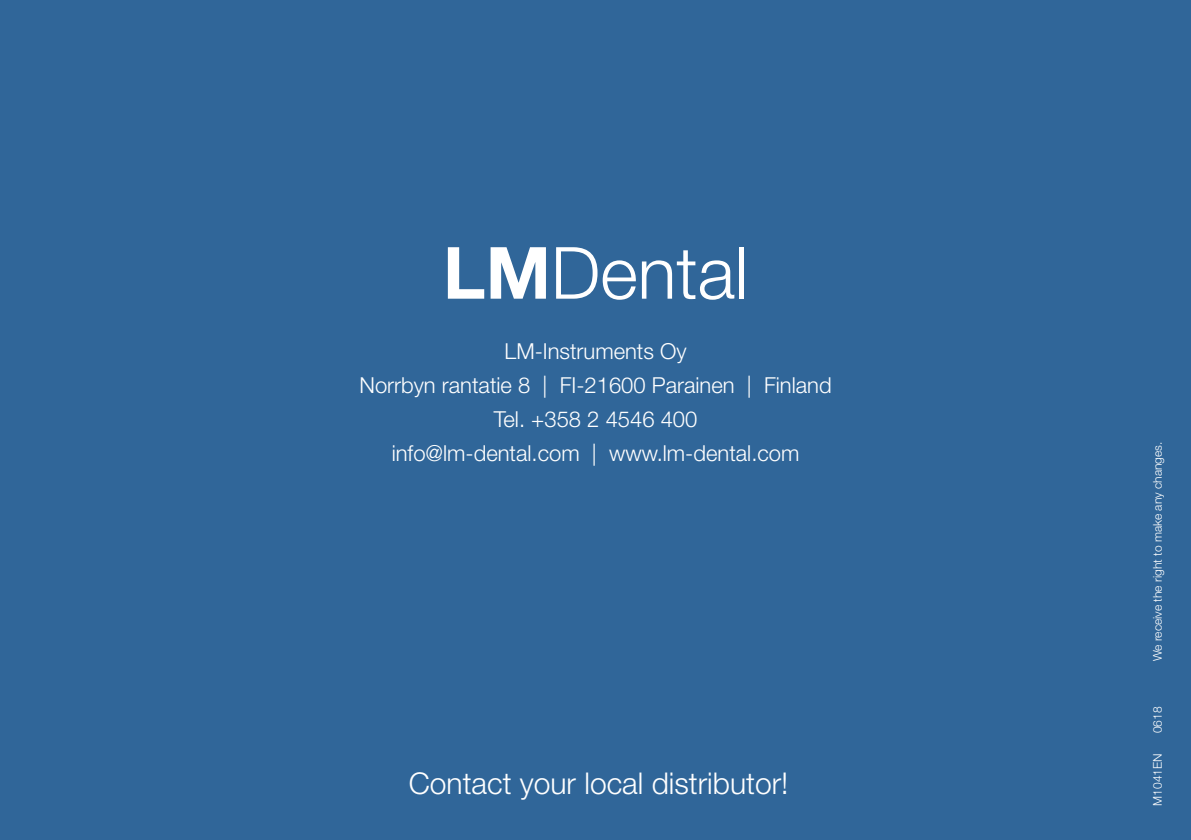
<style>
.page{position:relative;width:1191px;height:840px;background:#fff}
.page>*{position:absolute;margin:0;border:0;box-sizing:border-box;transform-origin:0 0}
.t1{font:300 72px "Helvetica Neue LT Pro";color:#fff}
.t2{font:300 30px "Helvetica Neue LT Pro";color:#fff}
.t3{font:300 22px/34px "Helvetica Neue LT Pro";color:#fff;text-align:center}
.t4{font:300 12px "Helvetica Neue LT Pro";color:#fff}
.s1{font-weight:700}
</style>
<div class="page">
<div style="left:0;top:0;width:1190px;height:839px;background:#306699"></div>
<hr style="left:1190px;top:0;width:1px;height:839px;background:#306699">
<h1 class="t1" style="left:443px;top:229px;width:307px"><span class="s1">LM</span>Dental</h1>
<p class="t3" style="left:359px;top:334px;width:473px">LM-Instruments Oy<br>Norrbyn rantatie 8 | FI-21600 Parainen | Finland<br>Tel. +358 2 4546 400<br>info@lm-dental.com | www.lm-dental.com</p>
<h2 class="t2" style="left:409px;top:764px;width:381px">Contact your local distributor!</h2>
<p class="t4" style="left:1150px;top:661px;width:221px;rotate:-90deg">We receive the right to make any changes.</p>
<p class="t4" style="left:1150px;top:733px;width:28px;rotate:-90deg">0618</p>
<p class="t4" style="left:1150px;top:805px;width:54px;rotate:-90deg">M1041EN</p>
</div>
